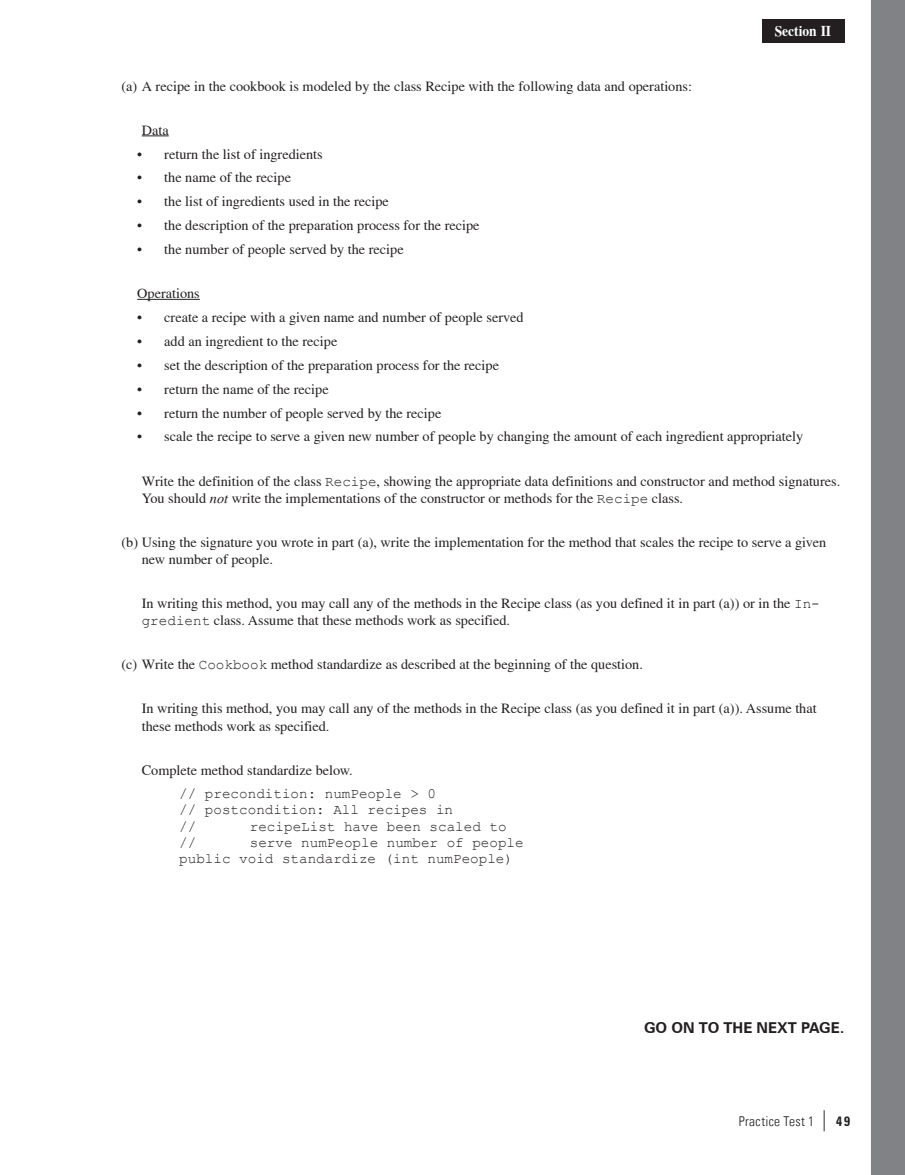
<style>
.page{position:relative;width:905px;height:1175px;background:#fff}
.page>*{position:absolute;margin:0;border:0;box-sizing:border-box;transform-origin:0 0}
.t1{font:700 15px "Zurich BT";color:#231f20}
.t2{font:700 15px "Times";color:#fff;scale:.9 1}
.t3{font:14.25px/17.1px "Times";color:#231f20}
.t4{font:14.25px/16.4px "Courier New";color:#231f20}
.t5{font:300 condensed 13.5px "Univers LT";letter-spacing:.025em;color:#231f20}
.s1{font-family:"Courier New"}
.s2{font-family:"Times LT";font-style:italic}
.s3{font-weight:400;font-size:21px}
.s4{font-family:"Univers LT Std";font-weight:700}
</style>
<div class="page">
<div style="left:761px;top:20px;width:82px;height:23px;background:#231f20"></div>
<svg style="left:142px;top:135px;width:27px;height:1px"></svg>
<hr style="left:137px;top:299px;width:63px;height:1px;background:#231f20">
<div style="left:871px;top:0;width:34px;height:1175px;background:#808285"></div>
<p class="t2" style="left:774px;top:22px;width:64px">Section II</p>
<p class="t3" style="left:121px;top:77px;width:572px">(a) A recipe in the cookbook is modeled by the class Recipe with the following data and operations:</p>
<p class="t3" style="left:142px;top:121px;width:28px">Data</p>
<p class="t3" style="left:137px;top:145px;width:187px">• return the list of ingredients</p>
<p class="t3" style="left:137px;top:169px;width:155px">• the name of the recipe</p>
<p class="t3" style="left:137px;top:193px;width:253px">• the list of ingredients used in the recipe</p>
<p class="t3" style="left:137px;top:217px;width:343px">• the description of the preparation process for the recipe</p>
<p class="t3" style="left:137px;top:241px;width:268px">• the number of people served by the recipe</p>
<p class="t3" style="left:137px;top:285px;width:64px">Operations</p>
<p class="t3" style="left:137px;top:308px;width:387px">• create a recipe with a given name and number of people served</p>
<p class="t3" style="left:137px;top:332px;width:201px">• add an ingredient to the recipe</p>
<p class="t3" style="left:137px;top:356px;width:363px">• set the description of the preparation process for the recipe</p>
<p class="t3" style="left:137px;top:380px;width:193px">• return the name of the recipe</p>
<p class="t3" style="left:137px;top:404px;width:305px">• return the number of people served by the recipe</p>
<p class="t3" style="left:137px;top:428px;width:667px">• scale the recipe to serve a given new number of people by changing the amount of each ingredient appropriately</p>
<p class="t3" style="left:142px;top:472px;width:699px">Write the definition of the class <span class="s1">Recipe</span>, showing the appropriate data definitions and constructor and method signatures.<br>You should <span class="s2">not</span> write the implementations of the constructor or methods for the <span class="s1">Recipe</span> class.</p>
<p class="t3" style="left:142px;top:533px;width:685px;text-indent:-20px">(b) Using the signature you wrote in part (a), write the implementation for the method that scales the recipe to serve a given new number of people.</p>
<p class="t3" style="left:142px;top:594px;width:679px">In writing this method, you may call any of the methods in the Recipe class (as you defined it in part (a)) or in the <span class="s1">In&shy;gredient</span> class. Assume that these methods work as specified.</p>
<p class="t3" style="left:121px;top:655px;width:523px">(c) Write the <span class="s1">Cookbook</span> method standardize as described at the beginning of the question.</p>
<p class="t3" style="left:142px;top:700px;width:676px">In writing this method, you may call any of the methods in the Recipe class (as you defined it in part (a)). Assume that these methods work as specified.</p>
<p class="t3" style="left:179px;top:758px;width:258px;line-height:23.1px;text-indent:-38px">Complete method standardize below.<br><span class="s1">// precondition: numPeople &gt; 0</span></p>
<p class="t4" style="left:179px;top:801px;width:275px">// postcondition: All recipes in //</p>
<p class="t4" style="left:250px;top:817px;width:258px">recipeList have been scaled to</p>
<p class="t4" style="left:179px;top:833px;width:19px">//</p>
<p class="t4" style="left:179px;top:833px;width:346px;text-indent:70px">serve numPeople number of people public void standardize (int numPeople)</p>
<p class="t1" style="left:643px;top:1018px;width:202px">GO ON TO THE NEXT PAGE.</p>
<p class="t5" style="left:738px;top:1112px;width:113px">Practice Test 1 <span class="s3">|</span> <span class="s4">49</span></p>
</div>
